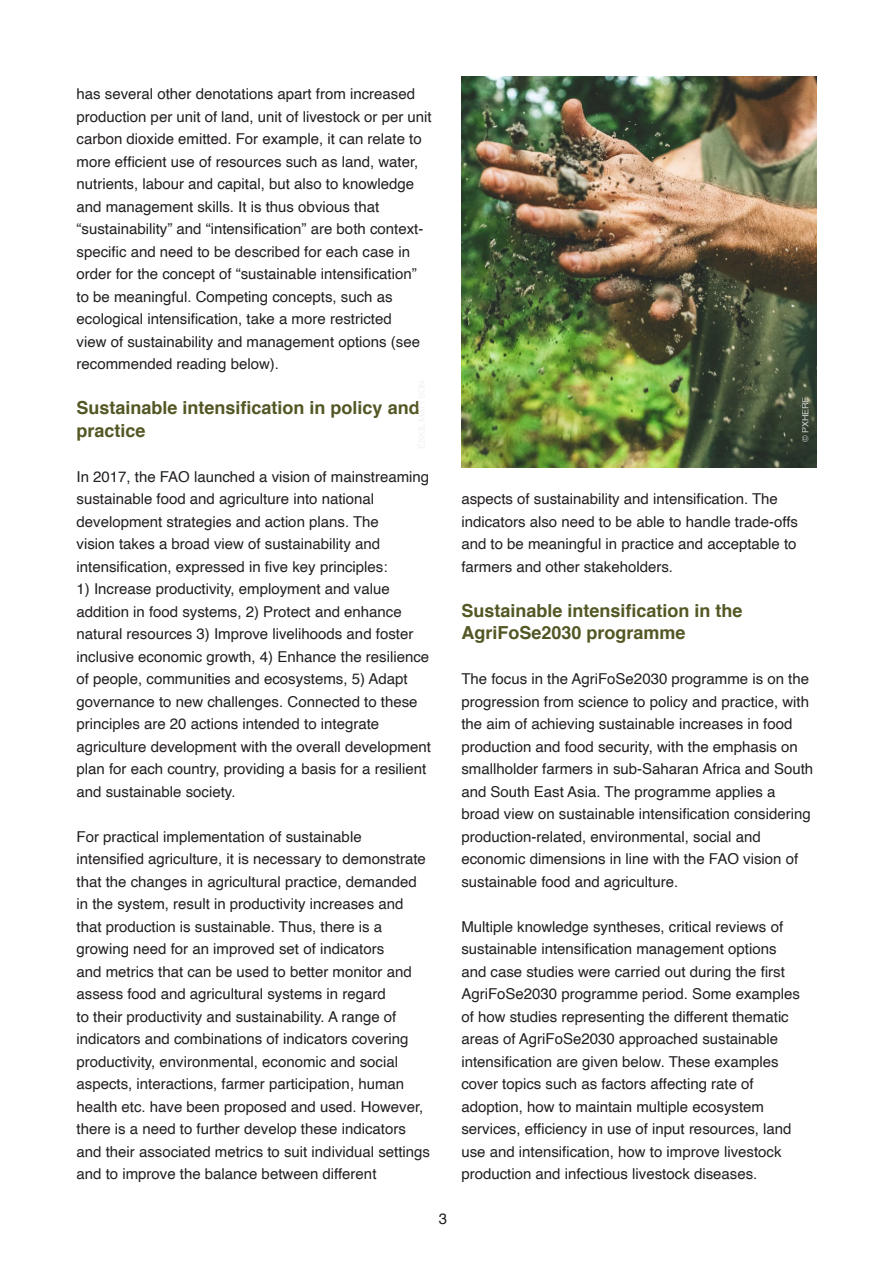
<style>
.page{position:relative;width:893px;height:1263px;background:#fff}
.page>*{position:absolute;margin:0;border:0;box-sizing:border-box;transform-origin:0 0}
.t1{font:700 18px/22.5px "Helvetica";color:#545724}
.t2{font:15px/22.5px "Helvetica";color:#231f20}
.t3{font:9px "Helvetica";letter-spacing:-.02em;color:#f2f2f2}
</style>
<div class="page">
<img style="left:461px;top:77px;width:356px;height:391px">
<p class="t2" style="left:77px;top:83px;width:357px">has several other denotations apart from increased production per unit of land, unit of livestock or per unit carbon dioxide emitted. For example, it can relate to more efficient use of resources such as land, water, nutrients, labour and capital, but also to knowledge and management skills. It is thus obvious that “sustainability” and “intensification” are both context&shy;specific and need to be described for each case in order for the concept of “sustainable intensification” to be meaningful. Competing concepts, such as ecological intensification, take a more restricted<br>view of sustainability and management options (see recommended reading below).</p>
<p class="t1" style="left:77px;top:397px;width:345px">Sustainable intensification in policy and practice</p>
<p class="t2" style="left:77px;top:465px;width:354px">In 2017, the FAO launched a vision of mainstreaming sustainable food and agriculture into national development strategies and action plans. The<br>vision takes a broad view of sustainability and intensification, expressed in five key principles:</p>
<p class="t2" style="left:77px;top:578px;width:356px">1) Increase productivity, employment and value addition in food systems, 2) Protect and enhance natural resources 3) Improve livelihoods and foster inclusive economic growth, 4) Enhance the resilience of people, communities and ecosystems, 5) Adapt governance to new challenges. Connected to these principles are 20 actions intended to integrate agriculture development with the overall development plan for each country, providing a basis for a resilient and sustainable society.</p>
<p class="t2" style="left:77px;top:825px;width:355px">For practical implementation of sustainable intensified agriculture, it is necessary to demonstrate that the changes in agricultural practice, demanded in the system, result in productivity increases and that production is sustainable. Thus, there is a growing need for an improved set of indicators<br>and metrics that can be used to better monitor and assess food and agricultural systems in regard<br>to their productivity and sustainability. A range of indicators and combinations of indicators covering productivity, environmental, economic and social aspects, interactions, farmer participation, human health etc. have been proposed and used. However, there is a need to further develop these indicators and their associated metrics to suit individual settings and to improve the balance between different</p>
<p class="t2" style="left:439px;top:1208px;width:10px">3</p>
<p class="t3" style="left:798px;top:442px;width:46px;rotate:-90deg">© PXHERE</p>
<p class="t2" style="left:461px;top:488px;width:338px">aspects of sustainability and intensification. The indicators also need to be able to handle trade-offs and to be meaningful in practice and acceptable to farmers and other stakeholders.</p>
<p class="t1" style="left:461px;top:599px;width:283px">Sustainable intensification in the<br>AgriFoSe2030 programme</p>
<p class="t2" style="left:461px;top:668px;width:353px">The focus in the AgriFoSe2030 programme is on the progression from science to policy and practice, with the aim of achieving sustainable increases in food production and food security, with the emphasis on smallholder farmers in sub-Saharan Africa and South and South East Asia. The programme applies a broad view on sustainable intensification considering production-related, environmental, social and economic dimensions in line with the FAO vision of sustainable food and agriculture.</p>
<p class="t2" style="left:461px;top:915px;width:340px">Multiple knowledge syntheses, critical reviews of sustainable intensification management options and case studies were carried out during the first AgriFoSe2030 programme period. Some examples of how studies representing the different thematic areas of AgriFoSe2030 approached sustainable intensification are given below. These examples cover topics such as factors affecting rate of adoption, how to maintain multiple ecosystem services, efficiency in use of input resources, land use and intensification, how to improve livestock production and infectious livestock diseases.</p>
</div>
